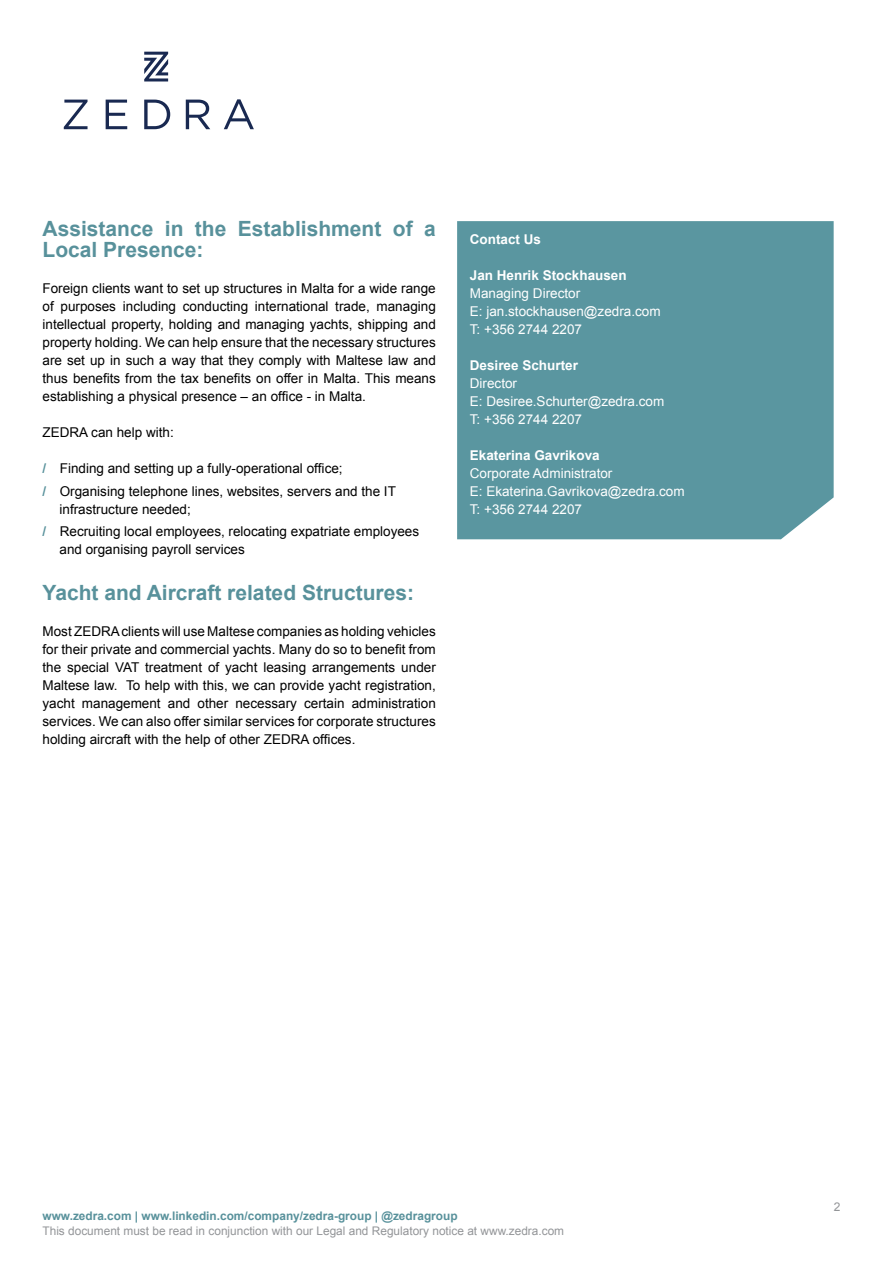
<style>
.page{position:relative;width:893px;height:1263px;background:#fff}
.page>*{position:absolute;margin:0;border:0;box-sizing:border-box;transform-origin:0 0}
.t1{font:700 21px/21px "Arial";color:#58919b}
.t2{font:13.5px/18px "Arial";color:#000;text-align:justify}
.t3{font:13.5px/18px "Arial";color:#fff}
.t4{font:700 13.5px "Arial";color:#fff}
.t5{font:12px "Arial";color:#939598}
.t6{font:11.85px "Arial";color:#939598}
.t7{font:700 11.85px "Arial";color:#58919b}
.s1{font-weight:700;color:#58919b}
</style>
<div class="page">
<svg style="left:457px;top:221px;width:377px;height:318px;background:#5c97a1"></svg>
<svg style="left:64px;top:99px;width:190px;height:30px"></svg>
<svg style="left:144px;top:52px;width:24px;height:29px"></svg>
<h1 class="t1" style="left:43px;top:219px;width:395px">Assistance in the Establishment of a<br>Local Presence:</h1>
<p class="t2" style="left:43px;top:280px;width:395px">Foreign clients want to set up structures in Malta for a wide range of purposes including conducting international trade, managing intellectual property, holding and managing yachts, shipping and property holding. We can help ensure that the necessary structures are set up in such a way that they comply with Maltese law and thus benefits from the tax benefits on offer in Malta. This means establishing a physical presence – an office - in Malta.</p>
<p class="t2" style="left:43px;top:424px;width:133px">ZEDRA can help with:</p>
<p class="t2" style="left:43px;top:458px;width:355px;line-height:22.2px"><span class="s1">/</span> Finding and setting up a fully-operational office;<br><span class="s1">/</span> Organising telephone lines, websites, servers and the IT</p>
<p class="t2" style="left:43px;top:498px;width:378px;line-height:22.2px;text-indent:17px">infrastructure needed;<br><span class="s1">/</span> Recruiting local employees, relocating expatriate employees</p>
<p class="t2" style="left:60px;top:540px;width:187px">and organising payroll services</p>
<h1 class="t1" style="left:43px;top:583px;width:373px">Yacht and Aircraft related Structures:</h1>
<p class="t2" style="left:43px;top:623px;width:395px">Most ZEDRA clients will use Maltese companies as holding vehicles for their private and commercial yachts. Many do so to benefit from the special VAT treatment of yacht leasing arrangements under Maltese law. To help with this, we can provide yacht registration, yacht management and other necessary certain administration services. We can also offer similar services for corporate structures holding aircraft with the help of other ZEDRA offices.</p>
<p class="t4" style="left:470px;top:231px;width:73px">Contact Us</p>
<p class="t4" style="left:470px;top:267px;width:158px">Jan Henrik Stockhausen</p>
<p class="t3" style="left:470px;top:285px;width:192px">Managing Director<br>E: jan.stockhausen@zedra.com<br>T: +356 2744 2207</p>
<p class="t4" style="left:470px;top:357px;width:110px">Desiree Schurter</p>
<p class="t3" style="left:470px;top:375px;width:196px">Director<br>E: Desiree.Schurter@zedra.com<br>T: +356 2744 2207</p>
<p class="t4" style="left:470px;top:447px;width:131px">Ekaterina Gavrikova</p>
<p class="t3" style="left:470px;top:465px;width:216px">Corporate Administrator<br>E: Ekaterina.Gavrikova@zedra.com<br>T: +356 2744 2207</p>
<p class="t7" style="left:43px;top:1208px;width:417px">www.zedra.com | www.linkedin.com/company/zedra-group | @zedragroup</p>
<p class="t6" style="left:43px;top:1223px;width:523px">This document must be read in conjunction with our Legal and Regulatory notice at www.zedra.com</p>
<p class="t5" style="left:834px;top:1199px;width:8px">2</p>
</div>
